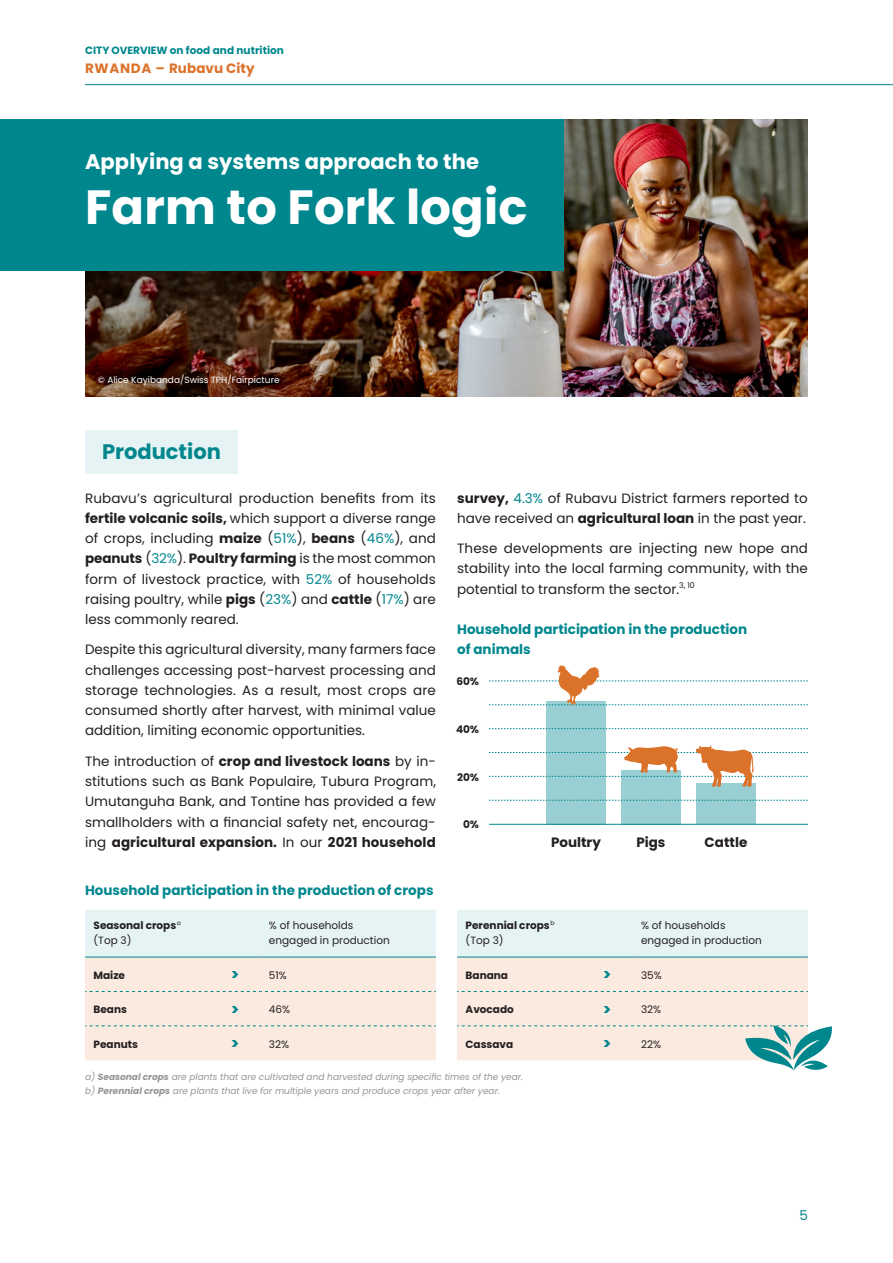
<style>
.page{position:relative;width:893px;height:1263px;background:#fff}
.page>*{position:absolute;margin:0;border:0;box-sizing:border-box;transform-origin:0 0}
.t1{font:700 48px "Poppins";letter-spacing:.005em;color:#fff}
.t2{font:700 21px "Poppins";letter-spacing:.005em;color:#fff}
.t3{font:700 21px "Poppins";color:#00878e}
.t4{font:13.5px/20.2px "Poppins";color:#231f20;text-align:justify}
.t5{font:700 13.5px/20.2px "Poppins";color:#00878e}
.t6{font:700 13.5px "Poppins";color:#231f20}
.t7{font:700 13.5px "Poppins";letter-spacing:.005em;color:#db722a}
.t8{font:13.5px "Poppins";color:#00878e}
.t9{font:700 10.5px/15px "Poppins";color:#231f20}
.t10{font:10.5px/15px "Poppins";color:#231f20}
.t11{font:700 10.5px "Poppins";letter-spacing:.005em;color:#00878e}
.t12{font:italic 9px/13.5px "Poppins";color:#939598}
.t13{font:9px "Poppins";color:#fff}
.s1{font-weight:700}
.s2{color:#00878e}
.s3{font-weight:400}
.s4{font-weight:700;font-size:15.75px;color:#00878e}
</style>
<div class="page">
<img style="left:85px;top:119px;width:723px;height:277px">
<div style="left:0;top:119px;width:563px;height:152px;background:#00878e"></div>
<div style="left:85px;top:430px;width:153px;height:43px;background:#e6f3f4"></div>
<svg style="left:85px;top:910px;width:351px;height:150px;background:#f0ebe4"></svg>
<svg style="left:457px;top:910px;width:375px;height:161px;background:#ebeae4"></svg>
<div style="left:696px;top:783px;width:60px;height:41px;background:#99cfd2"></div>
<div style="left:546px;top:701px;width:60px;height:123px;background:#99cfd2"></div>
<div style="left:621px;top:770px;width:60px;height:54px;background:#99cfd2"></div>
<hr style="left:489px;top:824px;width:319px;height:1px;background:#00878e">
<svg style="left:489px;top:800px;width:319px;height:1px"></svg>
<svg style="left:489px;top:728px;width:319px;height:1px"></svg>
<svg style="left:489px;top:665px;width:319px;height:40px"></svg>
<svg style="left:489px;top:746px;width:319px;height:41px"></svg>
<hr style="left:85px;top:84px;width:808px;height:1px;background:#00878e">
<p class="t11" style="left:85px;top:44px;width:200px">CITY OVERVIEW on food and nutrition</p>
<p class="t7" style="left:85px;top:60px;width:171px">RWANDA – Rubavu City</p>
<h2 class="t2" style="left:85px;top:149px;width:395px">Applying a systems approach to the</h2>
<h1 class="t1" style="left:85px;top:180px;width:444px">Farm to Fork logic</h1>
<p class="t13" style="left:98px;top:375px;width:183px">© Alice Kayibanda/Swiss TPH/Fairpicture</p>
<h2 class="t3" style="left:102px;top:439px;width:120px">Production</h2>
<p class="t4" style="left:85px;top:488px;width:352px">Rubavu’s agricultural production benefits from its <span class="s1">fertile volcanic soils,</span> which support a diverse range of crops, including <span class="s1">maize</span> (<span class="s2">51%</span>), <span class="s1">beans</span> (<span class="s2">46%</span>), and <span class="s1">peanuts</span> (<span class="s2">32%</span>). <span class="s1">Poultry farming</span> is the most common form of livestock practice, with <span class="s2">52%</span> of households raising poultry, while <span class="s1">pigs</span> (<span class="s2">23%</span>) and <span class="s1">cattle</span> (<span class="s2">17%</span>) are less commonly reared.</p>
<p class="t4" style="left:85px;top:640px;width:352px">Despite this agricultural diversity, many farmers face challenges accessing post-harvest processing and storage technologies. As a result, most crops are consumed shortly after harvest, with minimal value addition, limiting economic opportunities.</p>
<p class="t4" style="left:85px;top:751px;width:352px">The introduction of <span class="s1">crop and livestock loans</span> by in&shy;stitutions such as Bank Populaire, Tubura Program, Umutanguha Bank, and Tontine has provided a few smallholders with a financial safety net, encourag&shy;ing <span class="s1">agricultural expansion.</span> In our <span class="s1">2021 household</span></p>
<p class="t4" style="left:457px;top:488px;width:352px"><span class="s1">survey,</span> <span class="s2">4.3%</span> of Rubavu District farmers reported to have received an <span class="s1">agricultural loan</span> in the past year.</p>
<p class="t4" style="left:457px;top:538px;width:352px">These developments are injecting new hope and stability into the local farming community, with the potential to transform the sector.<sup>3,</sup> <sup>10</sup></p>
<p class="t5" style="left:457px;top:619px;width:292px">Household participation in the production of animals</p>
<p class="t9" style="left:456px;top:674px;width:24px">60%</p>
<p class="t9" style="left:456px;top:722px;width:25px">40%</p>
<p class="t9" style="left:457px;top:769px;width:23px">20%</p>
<p class="t9" style="left:463px;top:817px;width:17px">0%</p>
<p class="t6" style="left:551px;top:835px;width:51px">Poultry</p>
<p class="t6" style="left:636px;top:835px;width:31px">Pigs</p>
<p class="t6" style="left:705px;top:835px;width:44px">Cattle</p>
<p class="t5" style="left:85px;top:880px;width:350px">Household participation in the production of crops</p>
<p class="t9" style="left:94px;top:918px;width:89px">Seasonal crops<sup>a </sup><span class="s3">(Top 3)</span></p>
<p class="t10" style="left:269px;top:918px;width:122px">% of households engaged in production</p>
<p class="t9" style="left:94px;top:967px;width:33px">Maize</p>
<p class="t10" style="left:231px;top:967px;width:58px"><span class="s4">&gt;</span> 51%</p>
<p class="t9" style="left:94px;top:1002px;width:35px">Beans</p>
<p class="t10" style="left:231px;top:1002px;width:61px"><span class="s4">&gt;</span> 46%</p>
<p class="t9" style="left:94px;top:1036px;width:46px">Peanuts</p>
<p class="t10" style="left:231px;top:1036px;width:60px"><span class="s4">&gt;</span> 32%</p>
<p class="t9" style="left:466px;top:918px;width:91px">Perennial crops<sup>b </sup><span class="s3">(Top 3)</span></p>
<p class="t10" style="left:641px;top:918px;width:122px">% of households engaged in production</p>
<p class="t9" style="left:466px;top:967px;width:44px">Banana</p>
<p class="t10" style="left:603px;top:967px;width:61px"><span class="s4">&gt;</span> 35%</p>
<p class="t9" style="left:466px;top:1002px;width:50px">Avocado</p>
<p class="t10" style="left:603px;top:1002px;width:60px"><span class="s4">&gt;</span> 32%</p>
<p class="t9" style="left:466px;top:1036px;width:49px">Cassava</p>
<p class="t10" style="left:603px;top:1036px;width:60px"><span class="s4">&gt;</span> 22%</p>
<p class="t12" style="left:85px;top:1070px;width:440px">a) <span class="s1">Seasonal crops</span> are plants that are cultivated and harvested during specific times of the year. b) <span class="s1">Perennial crops</span> are plants that live for multiple years and produce crops year after year.</p>
<p class="t8" style="left:799px;top:1208px;width:10px">5</p>
</div>
